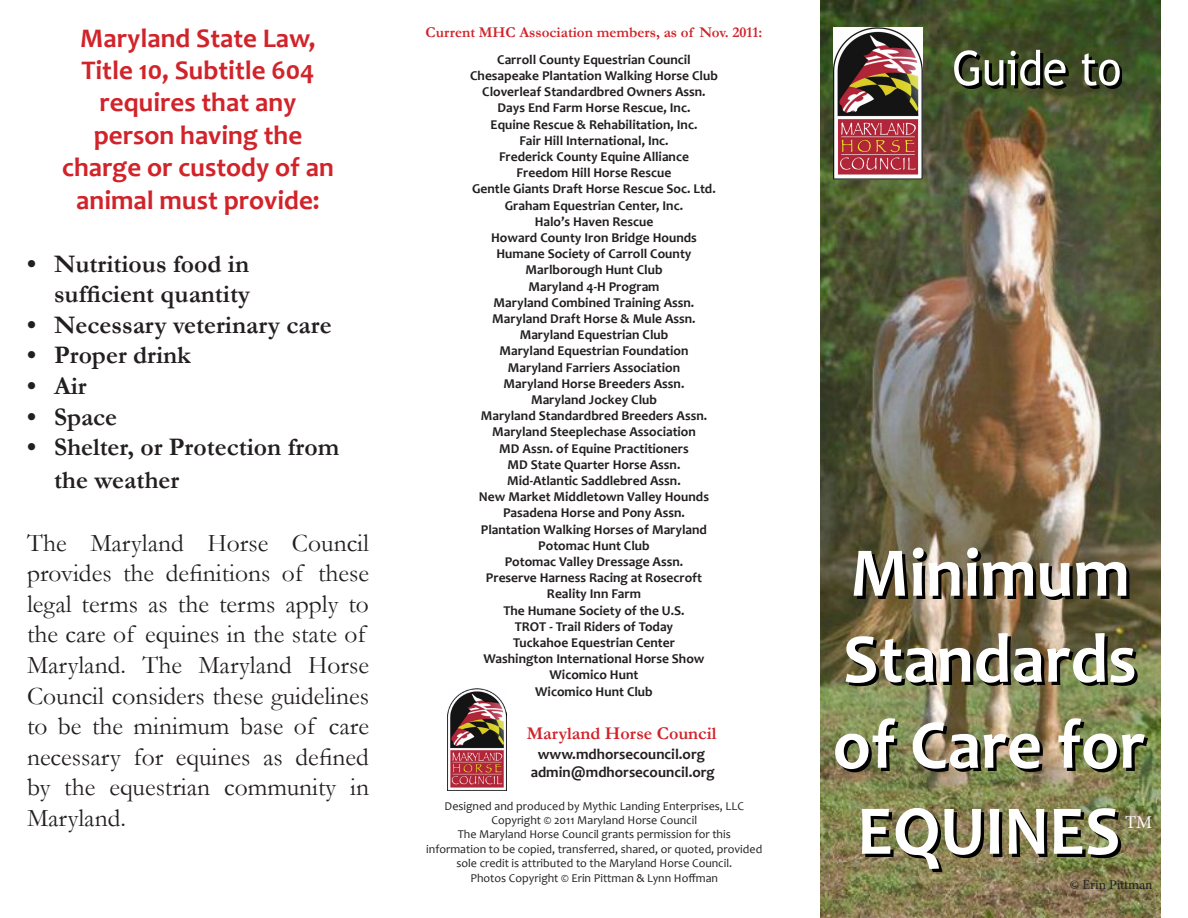
<style>
.page{position:relative;width:1188px;height:918px;background:#fff}
.page>*{position:absolute;margin:0;border:0;box-sizing:border-box;transform-origin:0 0}
.t1{font:700 27px/32.4px "Candara";color:#d1232a;text-align:center}
.t2{font:25.5px/30.6px "Garamond";color:#231f20}
.t3{font:700 25.5px/30.6px "Garamond";color:#231f20;text-align:right}
.t4{font:700 18px "Garamond";color:#d1232a}
.t5{font:18px "Minion Pro";color:#fff}
.t6{font:700 15px "Candara";color:#231f20}
.t7{font:700 15px "Garamond";color:#d1232a}
.t8{font:700 13.5px "Candara";color:#231f20}
.t9{font:13.5px "Minion Pro";letter-spacing:-.005em;color:#231f20}
.t10{font:12px/14.4px "Candara";color:#231f20;text-align:center}
</style>
<div class="page">
<img style="left:821px;top:0;width:340px;height:918px">
<svg style="left:954px;top:50px;width:115px;height:38px"></svg>
<svg style="left:1082px;top:53px;width:40px;height:35px"></svg>
<svg style="left:854px;top:548px;width:276px;height:52px"></svg>
<img style="left:846px;top:633px;width:292px;height:53px">
<svg style="left:835px;top:718px;width:63px;height:54px"></svg>
<img style="left:913px;top:722px;width:130px;height:50px">
<svg style="left:1058px;top:718px;width:89px;height:54px"></svg>
<svg style="left:862px;top:808px;width:122px;height:64px"></svg>
<svg style="left:990px;top:809px;width:12px;height:48px"></svg>
<svg style="left:1009px;top:809px;width:39px;height:48px"></svg>
<svg style="left:1054px;top:808px;width:67px;height:50px"></svg>
<img style="left:447px;top:689px;width:59px;height:101px">
<img style="left:834px;top:27px;width:88px;height:153px">
<p class="t1" style="left:62px;top:21px;width:273px">Maryland State Law,<br>Title 10, Subtitle 604 requires that any person having the charge or custody of an animal must provide:</p>
<p class="t3" style="left:27px;top:248px;width:225px">• Nutritious food in sufficient quantity</p>
<p class="t3" style="left:27px;top:310px;width:306px">• Necessary veterinary care</p>
<p class="t3" style="left:27px;top:340px;width:165px">• Proper drink</p>
<p class="t3" style="left:27px;top:371px;width:61px">• Air</p>
<p class="t3" style="left:27px;top:401px;width:92px">• Space</p>
<p class="t3" style="left:54px;top:431px;width:287px;line-height:32.4px;text-align:left;text-indent:-27px">• Shelter, or Protection from the weather</p>
<p class="t2" style="left:27px;top:527px;width:344px">The Maryland Horse Council provides the definitions of these legal terms as the terms apply to the care of equines in the state of<br>Maryland. The Maryland Horse<br>Council considers these guidelines to be the minimum base of care necessary for equines as defined by the equestrian community in<br>Maryland.</p>
<p class="t7" style="left:426px;top:22px;width:338px">Current MHC Association members, as of Nov. 2011:</p>
<p class="t8" style="left:497px;top:51px;width:195px">Carroll County Equestrian Council</p>
<p class="t8" style="left:470px;top:67px;width:249px">Chesapeake Plantation Walking Horse Club</p>
<p class="t8" style="left:482px;top:83px;width:225px">Cloverleaf Standardbred Owners Assn.</p>
<p class="t8" style="left:498px;top:100px;width:194px">Days End Farm Horse Rescue, Inc.</p>
<p class="t8" style="left:491px;top:116px;width:208px">Equine Rescue &amp; Rehabilitation, Inc.</p>
<p class="t8" style="left:519px;top:132px;width:151px">Fair Hill International, Inc.</p>
<p class="t8" style="left:499px;top:148px;width:191px">Frederick County Equine Alliance</p>
<p class="t8" style="left:517px;top:164px;width:156px">Freedom Hill Horse Rescue</p>
<p class="t8" style="left:472px;top:181px;width:245px">Gentle Giants Draft Horse Rescue Soc. Ltd.</p>
<p class="t8" style="left:505px;top:197px;width:180px">Graham Equestrian Center, Inc.</p>
<p class="t8" style="left:535px;top:213px;width:120px">Halo’s Haven Rescue</p>
<p class="t8" style="left:491px;top:229px;width:207px">Howard County Iron Bridge Hounds</p>
<p class="t8" style="left:496px;top:245px;width:197px">Humane Society of Carroll County</p>
<p class="t8" style="left:526px;top:262px;width:138px">Marlborough Hunt Club</p>
<p class="t8" style="left:528px;top:278px;width:133px">Maryland 4-H Program</p>
<p class="t8" style="left:494px;top:294px;width:202px">Maryland Combined Training Assn.</p>
<p class="t8" style="left:492px;top:310px;width:205px">Maryland Draft Horse &amp; Mule Assn.</p>
<p class="t8" style="left:520px;top:326px;width:150px">Maryland Equestrian Club</p>
<p class="t8" style="left:499px;top:343px;width:191px">Maryland Equestrian Foundation</p>
<p class="t8" style="left:508px;top:359px;width:174px">Maryland Farriers Association</p>
<p class="t8" style="left:504px;top:375px;width:182px">Maryland Horse Breeders Assn.</p>
<p class="t8" style="left:531px;top:391px;width:127px">Maryland Jockey Club</p>
<p class="t8" style="left:481px;top:407px;width:228px">Maryland Standardbred Breeders Assn.</p>
<p class="t8" style="left:492px;top:424px;width:205px">Maryland Steeplechase Association</p>
<p class="t8" style="left:499px;top:440px;width:191px">MD Assn. of Equine Practitioners</p>
<p class="t8" style="left:508px;top:456px;width:174px">MD State Quarter Horse Assn.</p>
<p class="t8" style="left:507px;top:472px;width:175px">Mid-Atlantic Saddlebred Assn.</p>
<p class="t8" style="left:479px;top:488px;width:232px">New Market Middletown Valley Hounds</p>
<p class="t8" style="left:503px;top:505px;width:183px">Pasadena Horse and Pony Assn.</p>
<p class="t8" style="left:481px;top:521px;width:228px">Plantation Walking Horses of Maryland</p>
<p class="t8" style="left:538px;top:537px;width:113px">Potomac Hunt Club</p>
<p class="t8" style="left:505px;top:553px;width:180px">Potomac Valley Dressage Assn.</p>
<p class="t8" style="left:486px;top:569px;width:218px">Preserve Harness Racing at Rosecroft</p>
<p class="t8" style="left:547px;top:586px;width:96px">Reality Inn Farm</p>
<p class="t8" style="left:503px;top:602px;width:183px">The Humane Society of the U.S.</p>
<p class="t8" style="left:515px;top:618px;width:160px">TROT - Trail Riders of Today</p>
<p class="t8" style="left:513px;top:634px;width:163px">Tuckahoe Equestrian Center</p>
<p class="t8" style="left:483px;top:650px;width:223px">Washington International Horse Show</p>
<p class="t8" style="left:550px;top:667px;width:90px">Wicomico Hunt</p>
<p class="t8" style="left:535px;top:683px;width:119px">Wicomico Hunt Club</p>
<p class="t4" style="left:527px;top:721px;width:191px">Maryland Horse Council</p>
<p class="t6" style="left:538px;top:745px;width:169px">www.mdhorsecouncil.org</p>
<p class="t6" style="left:531px;top:763px;width:186px">admin@mdhorsecouncil.org</p>
<p class="t10" style="left:445px;top:798px;width:301px">Designed and produced by Mythic Landing Enterprises, LLC</p>
<p class="t10" style="left:491px;top:813px;width:207px">Copyright © 2011 Maryland Horse Council</p>
<p class="t10" style="left:426px;top:827px;width:338px">The Maryland Horse Council grants permission for this information to be copied, transferred, shared, or quoted, provided sole credit is attributed to the Maryland Horse Council.</p>
<p class="t10" style="left:470px;top:870px;width:249px">Photos Copyright © Erin Pittman &amp; Lynn Hoffman</p>
<p class="t9" style="left:1070px;top:875px;width:84px">© Erin Pittman</p>
<p class="t5" style="left:1125px;top:811px;width:29px">TM</p>
</div>
